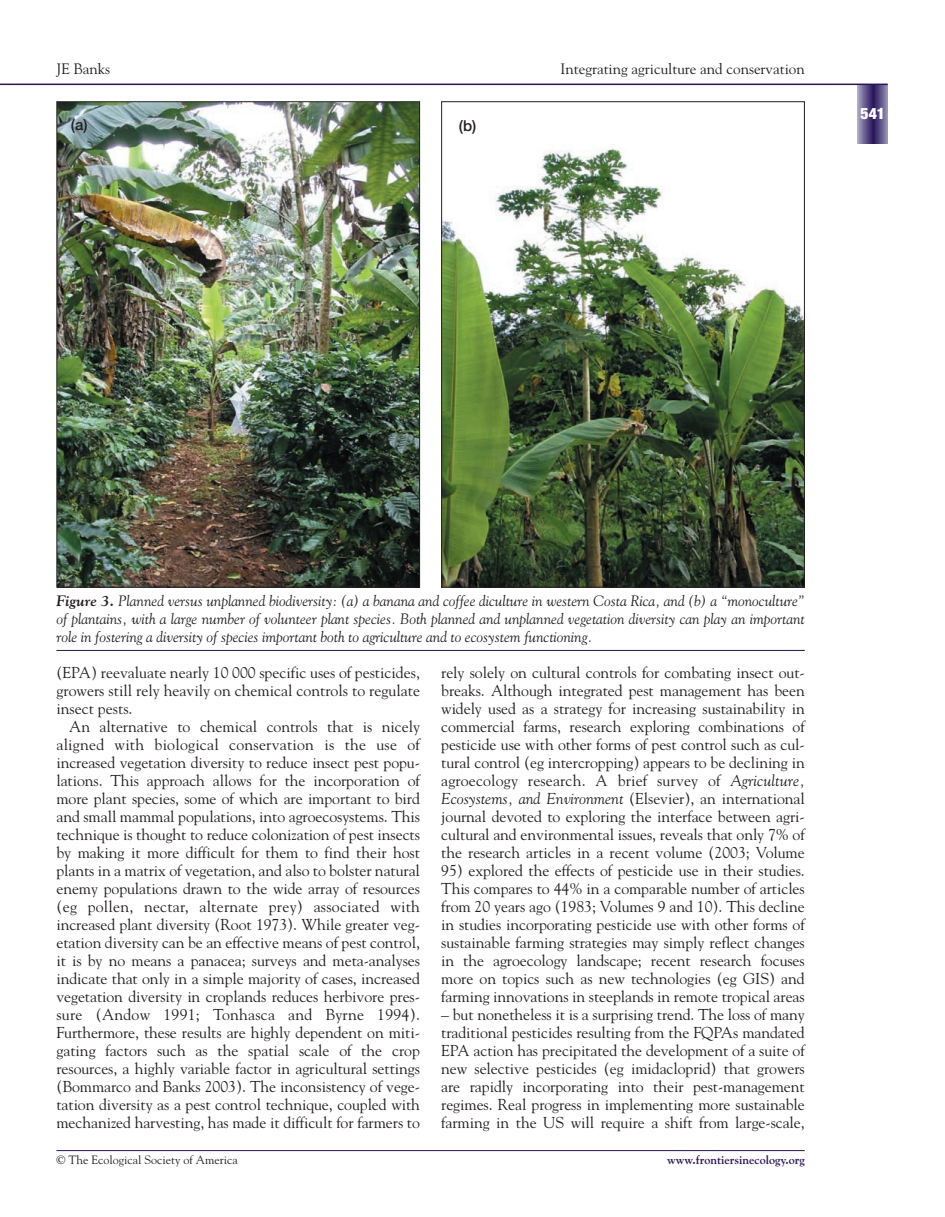
<style>
.page{position:relative;width:945px;height:1217px;background:#fff}
.page>*{position:absolute;margin:0;border:0;box-sizing:border-box;transform-origin:0 0}
.t1{font:15.75px/18px "Goudy";letter-spacing:-.005em;color:#231f20;text-align:justify}
.t2{font:900 condensed 15.75px "Helvetica Neue";color:#fff}
.t3{font:italic 15px/18px "Goudy";color:#231f20;text-align:justify}
.t4{font:15px "Goudy";color:#231f20}
.t5{font:500 15px "Helvetica Neue";color:#231f20}
.t6{font:12px "Goudy";color:#231f20}
.t7{font:700 12px "Goudy";color:#29135d}
.s1{font-weight:700}
.s2{font-style:italic}
</style>
<div class="page">
<svg style="left:858px;top:85px;width:30px;height:59px;background:#62578b"></svg>
<hr style="left:14px;top:84px;width:874px;height:1px;background:#29135d">
<hr style="left:56px;top:1150px;width:749px;height:1px;background:#29135d">
<svg style="left:0;top:84px;width:14px;height:1px"></svg>
<img style="left:58px;top:103px;width:360px;height:482px">
<img style="left:443px;top:148px;width:360px;height:437px">
<hr style="left:56px;top:650px;width:749px;height:1px;background:#29135d">
<p class="t4" style="left:56px;top:62px;width:55px">JE Banks</p>
<p class="t4" style="left:560px;top:62px;width:246px">Integrating agriculture and conservation</p>
<p class="t5" style="left:71px;top:119px;width:18px">(a)</p>
<p class="t5" style="left:459px;top:120px;width:19px">(b)</p>
<p class="t2" style="left:861px;top:108px;width:26px">541</p>
<p class="t3" style="left:56px;top:592px;width:750px"><span class="s1">Figure 3.</span> Planned versus unplanned biodiversity: (a) a banana and coffee diculture in western Costa Rica, and (b) a “monoculture” of plantains, with a large number of volunteer plant species. Both planned and unplanned vegetation diversity can play an important role in fostering a diversity of species important both to agriculture and to ecosystem functioning.</p>
<p class="t1" style="left:56px;top:664px;width:365px">(EPA) reevaluate nearly 10 000 specific uses of pesticides, growers still rely heavily on chemical controls to regulate insect pests.</p>
<p class="t1" style="left:56px;top:718px;width:365px;text-indent:13px">An alternative to chemical controls that is nicely aligned with biological conservation is the use of increased vegetation diversity to reduce insect pest popu&shy;lations. This approach allows for the incorporation of more plant species, some of which are important to bird and small mammal populations, into agroecosystems. This technique is thought to reduce colonization of pest insects by making it more difficult for them to find their host plants in a matrix of vegetation, and also to bolster natural enemy populations drawn to the wide array of resources (eg pollen, nectar, alternate prey) associated with increased plant diversity (Root 1973). While greater veg&shy;etation diversity can be an effective means of pest control, it is by no means a panacea; surveys and meta-analyses indicate that only in a simple majority of cases, increased vegetation diversity in croplands reduces herbivore pres&shy;sure (Andow 1991; Tonhasca and Byrne 1994).<br>Furthermore, these results are highly dependent on miti&shy;gating factors such as the spatial scale of the crop resources, a highly variable factor in agricultural settings (Bommarco and Banks 2003). The inconsistency of vege&shy;tation diversity as a pest control technique, coupled with mechanized harvesting, has made it difficult for farmers to</p>
<p class="t1" style="left:441px;top:664px;width:365px">rely solely on cultural controls for combating insect out&shy;breaks. Although integrated pest management has been widely used as a strategy for increasing sustainability in commercial farms, research exploring combinations of pesticide use with other forms of pest control such as cul&shy;tural control (eg intercropping) appears to be declining in agroecology research. A brief survey of <span class="s2">Agriculture, Ecosystems, and Environment</span> (Elsevier), an international journal devoted to exploring the interface between agri&shy;cultural and environmental issues, reveals that only 7% of the research articles in a recent volume (2003; Volume</p>
<p class="t1" style="left:441px;top:862px;width:365px">95) explored the effects of pesticide use in their studies.<br>This compares to 44% in a comparable number of articles from 20 years ago (1983; Volumes 9 and 10). This decline in studies incorporating pesticide use with other forms of sustainable farming strategies may simply reflect changes in the agroecology landscape; recent research focuses more on topics such as new technologies (eg GIS) and farming innovations in steeplands in remote tropical areas</p>
<p class="t1" style="left:441px;top:1006px;width:365px">– but nonetheless it is a surprising trend. The loss of many traditional pesticides resulting from the FQPAs mandated EPA action has precipitated the development of a suite of new selective pesticides (eg imidacloprid) that growers are rapidly incorporating into their pest-management regimes. Real progress in implementing more sustainable farming in the US will require a shift from large-scale,</p>
<p class="t6" style="left:56px;top:1155px;width:183px">© The Ecological Society of America</p>
<p class="t7" style="left:667px;top:1155px;width:139px">www.frontiersinecology.org</p>
</div>
